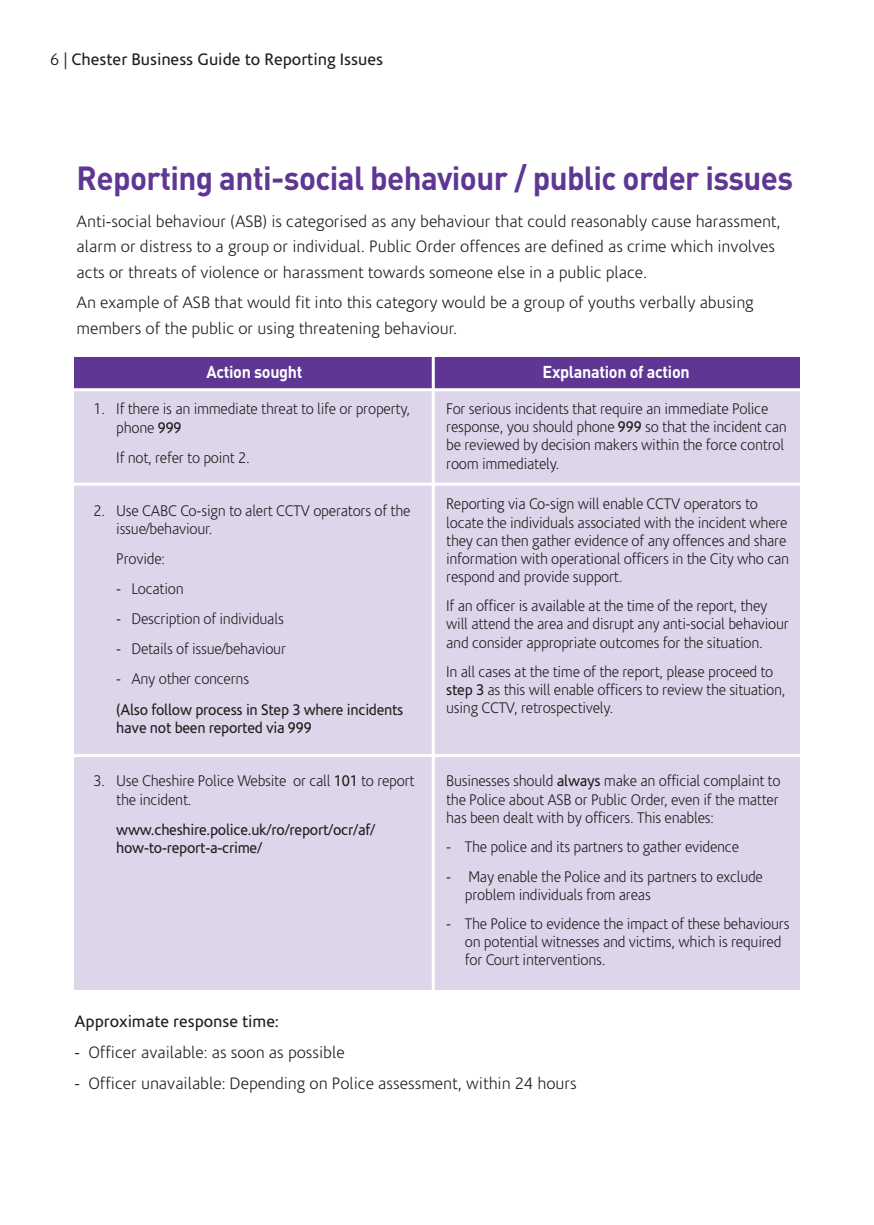
<style>
.page{position:relative;width:874px;height:1225px;background:#fff}
.page>*{position:absolute;margin:0;border:0;box-sizing:border-box;transform-origin:0 0}
.t1{font:700 33px "DIN";letter-spacing:-.02em;color:#603695;scale:.95 1}
.t2{font:700 17px "DIN";letter-spacing:-.02em;color:#fff;scale:.95 1}
.t3{font:300 16.8px/25.2px "Corisande";color:#231f20}
.t4{font:16.8px "Corisande";color:#231f20}
.t5{font:300 15.6px/18.2px "Corisande";letter-spacing:-.015em;color:#231f20;scale:.95 1}
.t6{font:15.6px/18.6px "Corisande";letter-spacing:-.015em;color:#231f20;scale:.95 1}
.s1{font-weight:300}
.s2{font-weight:400}
</style>
<div class="page">
<div style="left:74px;top:357px;width:725px;height:32px;background:#603695"></div>
<div style="left:74px;top:390px;width:725px;height:599px;background:#ddd6ea"></div>
<hr style="left:431px;top:351px;width:3px;height:653px;background:#fff">
<hr style="left:56px;top:754px;width:751px;height:3px;background:#fff">
<hr style="left:59px;top:482px;width:751px;height:3px;background:#fff">
<hr style="left:61px;top:388px;width:751px;height:3px;background:#fff">
<p class="t4" style="left:50px;top:50px;width:334px"><span class="s1">6 |</span> Chester Business Guide to Reporting Issues</p>
<h1 class="t1" style="left:77px;top:159px;width:755px">Reporting anti-social behaviour / public order issues</h1>
<p class="t3" style="left:76px;top:209px;width:705px">Anti-social behaviour (ASB) is categorised as any behaviour that could reasonably cause harassment, alarm or distress to a group or individual. Public Order offences are defined as crime which involves acts or threats of violence or harassment towards someone else in a public place.</p>
<p class="t3" style="left:76px;top:291px;width:678px">An example of ASB that would fit into this category would be a group of youths verbally abusing members of the public or using threatening behaviour.</p>
<p class="t2" style="left:206px;top:362px;width:102px">Action sought</p>
<p class="t2" style="left:542px;top:362px;width:156px">Explanation of action</p>
<p class="t5" style="left:116px;top:400px;width:311px;text-indent:-23px">1. If there is an immediate threat to life or property, phone <span class="s2">999</span></p>
<p class="t5" style="left:116px;top:449px;width:142px">If not, refer to point 2.</p>
<p class="t5" style="left:116px;top:501px;width:311px;text-indent:-23px">2. Use CABC Co-sign to alert CCTV operators of the issue/behaviour.</p>
<p class="t5" style="left:116px;top:550px;width:53px">Provide:</p>
<p class="t5" style="left:116px;top:580px;width:72px">- Location</p>
<p class="t5" style="left:116px;top:610px;width:178px">- Description of individuals</p>
<p class="t5" style="left:116px;top:640px;width:180px">- Details of issue/behaviour</p>
<p class="t5" style="left:116px;top:670px;width:141px">- Any other concerns</p>
<p class="t6" style="left:116px;top:700px;width:303px">(Also follow process in Step 3 where incidents have not been reported via 999</p>
<p class="t5" style="left:116px;top:772px;width:315px;text-indent:-23px">3. Use Cheshire Police Website or call <span class="s2">101</span> to report the incident.</p>
<p class="t6" style="left:116px;top:820px;width:274px">www.cheshire.police.uk/ro/report/ocr/af/ how-to-report-a-crime/</p>
<p class="t5" style="left:446px;top:400px;width:360px">For serious incidents that require an immediate Police response, you should phone <span class="s2">999</span> so that the incident can be reviewed by decision makers within the force control room immediately.</p>
<p class="t5" style="left:446px;top:495px;width:362px">Reporting via Co-sign will enable CCTV operators to locate the individuals associated with the incident where they can then gather evidence of any offences and share information with operational officers in the City who can respond and provide support.</p>
<p class="t5" style="left:446px;top:597px;width:362px">If an officer is available at the time of the report, they will attend the area and disrupt any anti-social behaviour and consider appropriate outcomes for the situation.</p>
<p class="t5" style="left:446px;top:663px;width:358px">In all cases at the time of the report, please proceed to <span class="s2">step 3</span> as this will enable officers to review the situation, using CCTV, retrospectively.</p>
<p class="t5" style="left:446px;top:772px;width:353px;text-align:justify">Businesses should <span class="s2">always</span> make an official complaint to the Police about ASB or Public Order, even if the matter has been dealt with by officers. This enables:</p>
<p class="t5" style="left:446px;top:838px;width:309px">- The police and its partners to gather evidence</p>
<p class="t5" style="left:464px;top:867px;width:315px;text-indent:-19px">- May enable the Police and its partners to exclude problem individuals from areas</p>
<p class="t5" style="left:464px;top:915px;width:343px;text-indent:-19px">- The Police to evidence the impact of these behaviours on potential witnesses and victims, which is required for Court interventions.</p>
<p class="t4" style="left:74px;top:1012px;width:206px">Approximate response time:</p>
<p class="t3" style="left:74px;top:1040px;width:271px">- Officer available: as soon as possible</p>
<p class="t3" style="left:74px;top:1071px;width:503px">- Officer unavailable: Depending on Police assessment, within 24 hours</p>
</div>
